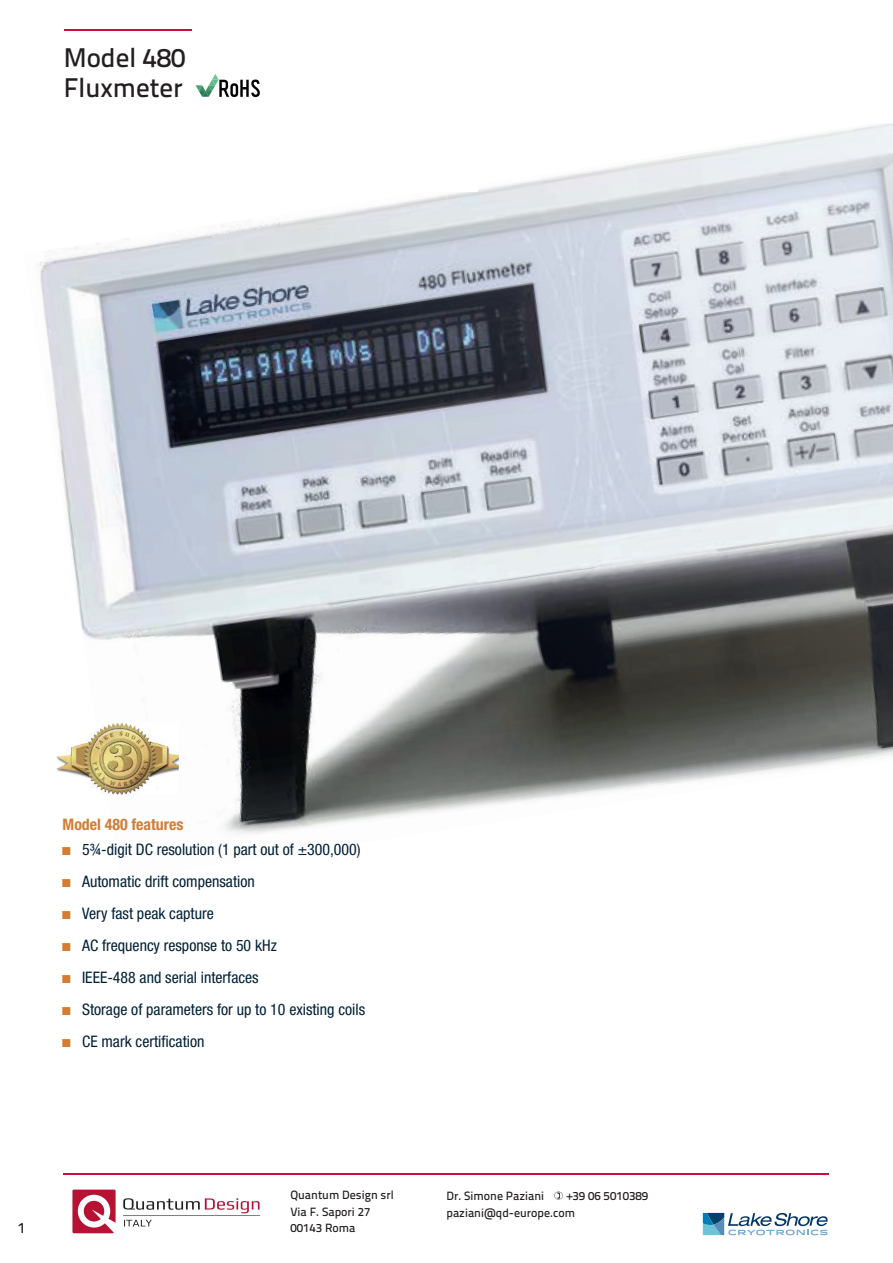
<style>
.page{position:relative;width:893px;height:1263px;background:#fff}
.page>*{position:absolute;margin:0;border:0;box-sizing:border-box;transform-origin:0 0}
.t1{font:500 27px/30px "Titillium Text 22 L";color:#231f20}
.t2{font:condensed 15.9px/32.1px "Helvetica Neue LTW1 G";color:#002037}
.t3{font:500 15px "Titillium Text 22 L";color:#231f20}
.t4{font:500 12px/16.5px "Titillium Text 22 L";color:#231f20}
.s1{font-weight:700;color:#d47c33}
.s2{font-family:"Strada Exp";font-stretch:normal;color:#d47c33}
</style>
<div class="page">
<svg style="left:196px;top:74px;width:64px;height:23px"></svg>
<hr style="left:64px;top:29px;width:127px;height:2px;background:#cd0d40">
<hr style="left:64px;top:1174px;width:765px;height:1px;background:#cd0d40">
<svg style="left:702px;top:1212px;width:126px;height:24px"></svg>
<img style="left:39px;top:131px;width:854px;height:703px">
<img style="left:841px;top:123px;width:52px;height:342px">
<img style="left:348px;top:191px;width:98px;height:13px">
<img style="left:96px;top:723px;width:83px;height:71px">
<div style="left:0;top:113px;width:478px;height:78px;background:#fff"></div>
<svg style="left:554px;top:1191px;width:9px;height:8px"></svg>
<img style="left:73px;top:1189px;width:187px;height:45px">
<h1 class="t1" style="left:64px;top:41px;width:123px">Model 480<br>Fluxmeter</h1>
<p class="t2" style="left:63px;top:813px;width:300px;line-height:24.3px"><span class="s1">Model 480 features<br></span><span class="s2">D</span> 5¾-digit DC resolution (1 part out of ±300,000)</p>
<p class="t2" style="left:63px;top:865px;width:304px"><span class="s2">D</span> Automatic drift compensation<br><span class="s2">D</span> Very fast peak capture<br><span class="s2">D</span> AC frequency response to 50 kHz<br><span class="s2">D</span> IEEE-488 and serial interfaces<br><span class="s2">D</span> Storage of parameters for up to 10 existing coils<br><span class="s2">D</span> CE mark certification</p>
<p class="t3" style="left:18px;top:1216px;width:9px">1</p>
<p class="t4" style="left:290px;top:1186px;width:105px">Quantum Design srl<br>Via F. Sapori 27<br>00143 Roma</p>
<p class="t4" style="left:446px;top:1186px;width:99px">Dr. Simone Paziani</p>
<p class="t4" style="left:446px;top:1186px;width:203px;line-height:17.7px;text-indent:120px">+39 06 5010389 paziani@qd-europe.com</p>
</div>
